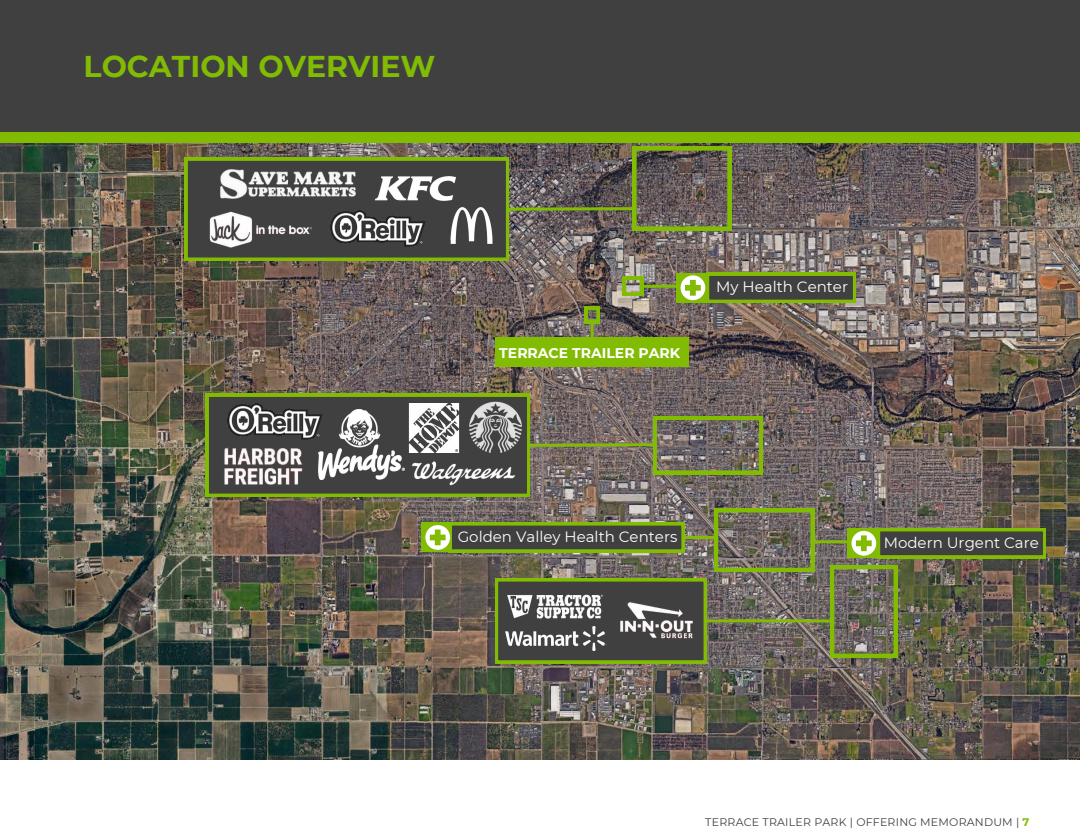
<style>
.page{position:relative;width:1080px;height:836px;background:#fff}
.page>*{position:absolute;margin:0;border:0;box-sizing:border-box;transform-origin:0 0}
.t1{font:700 30px "Montserrat";color:#81bc03}
.t2{font:15px "Montserrat";color:#fff}
.t3{font:700 14px "Montserrat";color:#fff}
.t4{font:11px "Montserrat";letter-spacing:.02em;color:#404041}
.t5{font:700 4.2px "Mont";color:#fff}
.s1{font-weight:700;color:#81bc03}
</style>
<div class="page">
<div style="left:0;top:0;width:1080px;height:132px;background:#404041"></div>
<div style="left:0;top:132px;width:1080px;height:11px;background:#81bc03"></div>
<img style="left:0;top:143px;width:1080px;height:616px">
<div style="left:495px;top:337px;width:194px;height:30px;background:#81bc03"></div>
<svg style="left:590px;top:323px;width:4px;height:14px"></svg>
<div style="left:421px;top:522px;width:31px;height:30px;background:#81bc03"></div>
<svg style="left:425px;top:522px;width:259px;height:30px;background:#586839"></svg>
<hr style="left:684px;top:536px;width:30px;height:3px;background:#81bc03">
<svg style="left:495px;top:578px;width:212px;height:85px;background:#4f5c32"></svg>
<img style="left:831px;top:565px;width:66px;height:92px">
<div style="left:847px;top:528px;width:31px;height:30px;background:#81bc03"></div>
<svg style="left:851px;top:528px;width:195px;height:30px;background:#5d6e3a"></svg>
<svg style="left:584px;top:307px;width:16px;height:16px"></svg>
<svg style="left:715px;top:508px;width:99px;height:63px;background:#737753"></svg>
<hr style="left:814px;top:540px;width:33px;height:3px;background:#81bc03">
<hr style="left:707px;top:619px;width:124px;height:3px;background:#81bc03">
<svg style="left:206px;top:394px;width:557px;height:102px;background:#696955"></svg>
<img style="left:506px;top:626px;width:101px;height:24px">
<img style="left:468px;top:399px;width:55px;height:57px">
<img style="left:408px;top:403px;width:52px;height:50px">
<img style="left:408px;top:457px;width:110px;height:30px">
<img style="left:318px;top:410px;width:87px;height:69px">
<img style="left:215px;top:444px;width:96px;height:42px">
<img style="left:504px;top:589px;width:102px;height:33px">
<img style="left:615px;top:595px;width:83px;height:50px">
<div style="left:676px;top:273px;width:31px;height:29px;background:#81bc03"></div>
<svg style="left:681px;top:273px;width:175px;height:29px;background:#5d6d3c"></svg>
<svg style="left:622px;top:276px;width:21px;height:20px"></svg>
<hr style="left:643px;top:285px;width:33px;height:3px;background:#81bc03">
<svg style="left:185px;top:147px;width:546px;height:113px;background:#616150"></svg>
<img style="left:447px;top:202px;width:48px;height:48px">
<img style="left:202px;top:202px;width:127px;height:54px">
<img style="left:373px;top:172px;width:84px;height:30px">
<img style="left:214px;top:166px;width:147px;height:33px">
<p class="t1" style="left:84px;top:48px;width:353px">LOCATION OVERVIEW</p>
<h3 class="t5" style="left:167px;top:241px;width:4px">u</h3>
<p class="t3" style="left:499px;top:344px;width:182px">TERRACE TRAILER PARK</p>
<p class="t2" style="left:716px;top:278px;width:133px">My Health Center</p>
<h3 class="t2" style="left:458px;top:527px;width:221px">Golden Valley Health Centers</h3>
<p class="t2" style="left:884px;top:533px;width:157px">Modern Urgent Care</p>
<p class="t4" style="left:705px;top:814px;width:326px">TERRACE TRAILER PARK | OFFERING MEMORANDUM | <span class="s1">7</span></p>
</div>
